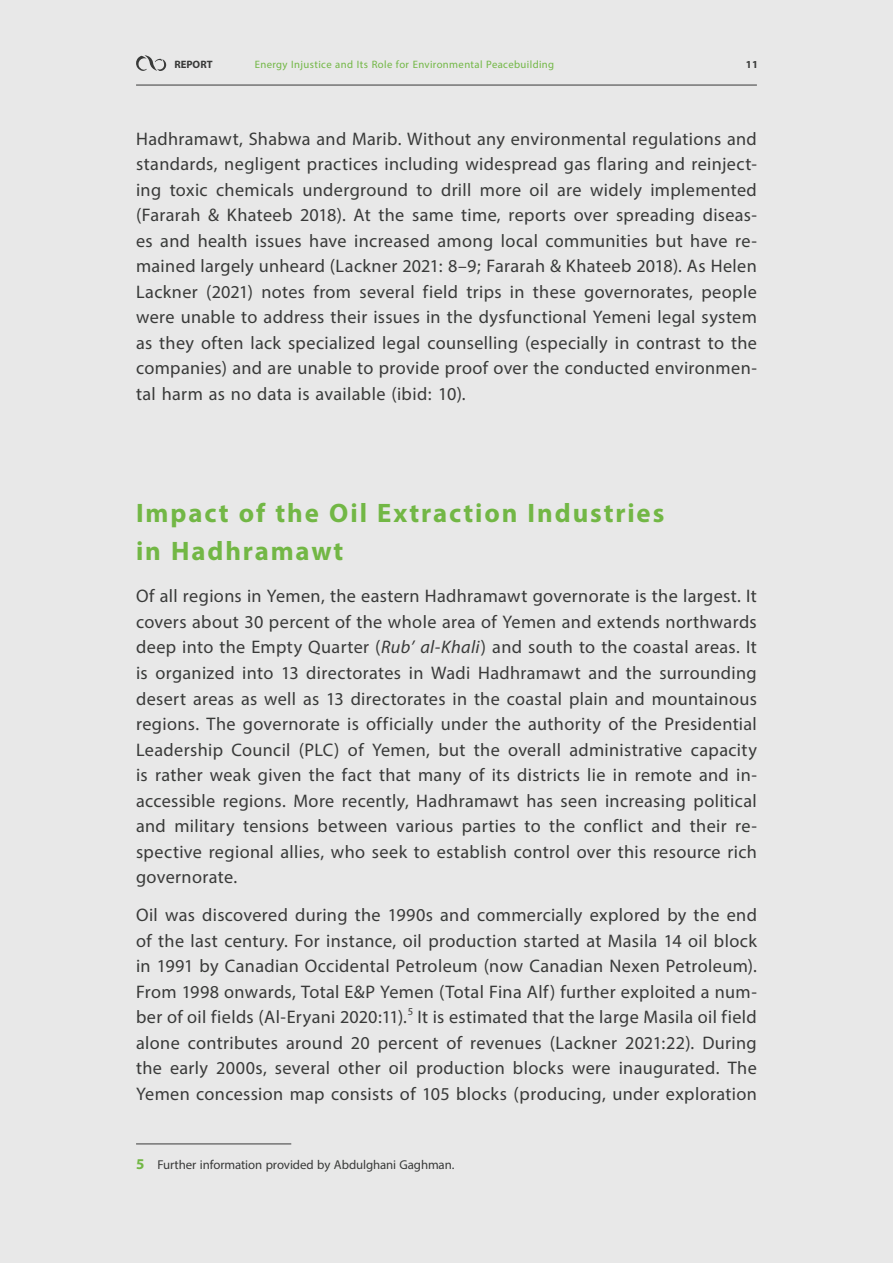
<style>
.page{position:relative;width:893px;height:1263px;background:#e8e8e8}
.page>*{position:absolute;margin:0;border:0;box-sizing:border-box;transform-origin:0 0}
.t1{font:700 37.5px/37.5px "Myriad Arabic";letter-spacing:.05em;color:#72b745}
.t2{font:25.5px/25.5px "Myriad Arabic";letter-spacing:.015em;color:#393a39;text-align:justify}
.t3{font:18px "Myriad Arabic";letter-spacing:-.005em;color:#393a39}
.t4{font:15px "Myriad Arabic";letter-spacing:.025em;color:#72b745}
.t5{font:700 15px "Myriad Arabic";color:#393a39}
.s1{font-style:italic}
.s2{font-weight:700;font-size:21px;color:#72b745}
</style>
<div class="page">
<hr style="left:136px;top:85px;width:621px;height:1px;background:#393a39">
<svg style="left:136px;top:55px;width:30px;height:16px"></svg>
<hr style="left:136px;top:1143px;width:155px;height:1px;background:#393a39">
<p class="t5" style="left:174px;top:54px;width:40px">REPORT</p>
<p class="t4" style="left:255px;top:54px;width:301px">Energy Injustice and Its Role for Environmental Peacebuilding</p>
<p class="t5" style="left:746px;top:54px;width:14px">11</p>
<p class="t2" style="left:136px;top:126px;width:622px">Hadhramawt, Shabwa and Marib. Without any environmental regulations and standards, negligent practices including widespread gas flaring and reinject&shy;ing toxic chemicals underground to drill more oil are widely implemented (Fararah &amp; Khateeb 2018). At the same time, reports over spreading diseas&shy;es and health issues have increased among local communities but have re&shy;mained largely unheard (Lackner 2021: 8–9; Fararah &amp; Khateeb 2018). As Helen Lackner (2021) notes from several field trips in these governorates, people were unable to address their issues in the dysfunctional Yemeni legal system as they often lack specialized legal counselling (especially in contrast to the companies) and are unable to provide proof over the conducted environmen&shy;tal harm as no data is available (ibid: 10).</p>
<h1 class="t1" style="left:136px;top:491px;width:530px">Impact of the Oil Extraction Industries in Hadhramawt</h1>
<p class="t2" style="left:136px;top:584px;width:622px">Of all regions in Yemen, the eastern Hadhramawt governorate is the largest. It covers about 30 percent of the whole area of Yemen and extends northwards deep into the Empty Quarter (<span class="s1">Rub’ al-Khali</span>) and south to the coastal areas. It is organized into 13 directorates in Wadi Hadhramawt and the surrounding desert areas as well as 13 directorates in the coastal plain and mountainous regions. The governorate is officially under the authority of the Presidential Leadership Council (PLC) of Yemen, but the overall administrative capacity is rather weak given the fact that many of its districts lie in remote and in&shy;accessible regions. More recently, Hadhramawt has seen increasing political and military tensions between various parties to the conflict and their re&shy;spective regional allies, who seek to establish control over this resource rich governorate.</p>
<p class="t2" style="left:136px;top:902px;width:622px">Oil was discovered during the 1990s and commercially explored by the end of the last century. For instance, oil production started at Masila 14 oil block in 1991 by Canadian Occidental Petroleum (now Canadian Nexen Petroleum).<br>From 1998 onwards, Total E&amp;P Yemen (Total Fina Alf) further exploited a num&shy;ber of oil fields (Al-Eryani 2020:11).<sup>5</sup> It is estimated that the large Masila oil field alone contributes around 20 percent of revenues (Lackner 2021:22). During the early 2000s, several other oil production blocks were inaugurated. The Yemen concession map consists of 105 blocks (producing, under exploration</p>
<p class="t3" style="left:136px;top:1153px;width:320px"><span class="s2">5</span> Further information provided by Abdulghani Gaghman.</p>
</div>
